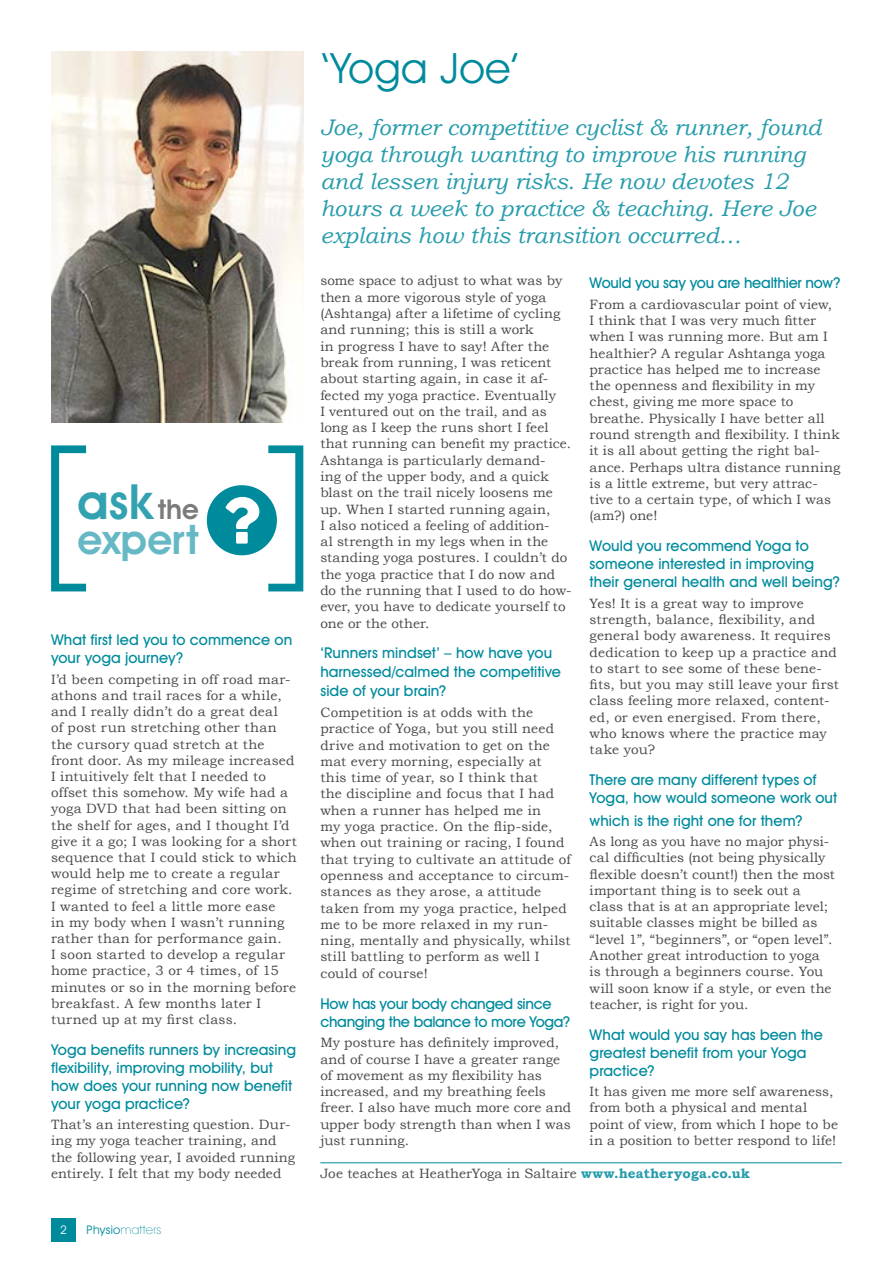
<style>
.page{position:relative;width:893px;height:1263px;background:#fff}
.page>*{position:absolute;margin:0;border:0;box-sizing:border-box;transform-origin:0 0}
.t1{font:600 48.75px "Avant Garde IT Cby BT";color:#33a2b0}
.t2{font:42px "Avant Garde IT Cby BT";letter-spacing:.01em;color:#008b9d}
.t3{font:600 40.95px "Avant Garde IT Cby BT";color:#66b9c4}
.t4{font:italic 22.5px/27px "Bookman Old Style";color:#269cab}
.t5{font:500 15px/18px "Avant Garde IT Cby BT";letter-spacing:.005em;color:#008b9d}
.t6{font:500 15px/18.1px "Avant Garde IT Cby BT";letter-spacing:-.02em;color:#008b9d}
.t7{font:500 15px "Avant Garde IT Cby BT";letter-spacing:-.015em;color:#008b9d}
.t8{font:13.5px/16.2px "Bookman Old Style";letter-spacing:.01em;color:#4a4a49}
.t9{font:200 12px "Avant Garde IT Cby BT";letter-spacing:.025em;color:#008b9d}
.t10{font:12px "Avant Garde IT Cby BT";color:#fff}
.s1{font-size:27.45px;color:#7c7b7b}
.s2{font-weight:400}
.s3{font-weight:700;color:#269cab}
</style>
<div class="page">
<img style="left:51px;top:51px;width:252px;height:371px">
<svg style="left:51px;top:445px;width:35px;height:146px"></svg>
<svg style="left:207px;top:445px;width:96px;height:146px"></svg>
<div style="left:51px;top:1218px;width:25px;height:23px;background:#008b9d"></div>
<hr style="left:892px;top:51px;width:1px;height:83px;background:#008b9d">
<hr style="left:320px;top:1162px;width:522px;height:1px;background:#008b9d">
<h1 class="t1" style="left:77px;top:472px;width:123px">ask <span class="s1">the</span></h1>
<h3 class="t3" style="left:77px;top:515px;width:123px">expert</h3>
<p class="t5" style="left:51px;top:631px;width:243px">What first led you to commence on your yoga journey?</p>
<p class="t8" style="left:51px;top:671px;width:247px">I’d been competing in off road mar&shy;athons and trail races for a while, and I really didn’t do a great deal<br>of post run stretching other than the cursory quad stretch at the front door. As my mileage increased I intuitively felt that I needed to offset this somehow. My wife had a yoga DVD that had been sitting on the shelf for ages, and I thought I’d give it a go; I was looking for a short sequence that I could stick to which would help me to create a regular regime of stretching and core work.<br>I wanted to feel a little more ease<br>in my body when I wasn’t running rather than for performance gain.<br>I soon started to develop a regular home practice, 3 or 4 times, of 15 minutes or so in the morning before breakfast. A few months later I turned up at my first class.</p>
<p class="t5" style="left:51px;top:1040px;width:247px">Yoga benefits runners by increasing flexibility, improving mobility, but how does your running now benefit your yoga practice?</p>
<p class="t8" style="left:51px;top:1116px;width:246px">That’s an interesting question. Dur&shy;ing my yoga teacher training, and the following year, I avoided running entirely. I felt that my body needed</p>
<p class="t10" style="left:60px;top:1222px;width:8px">2</p>
<p class="t9" style="left:87px;top:1222px;width:76px"><span class="s2">Physio</span>matters</p>
<h2 class="t2" style="left:320px;top:43px;width:200px">‘Yoga Joe’</h2>
<h3 class="t4" style="left:320px;top:114px;width:503px">Joe, former competitive cyclist &amp; runner, found yoga through wanting to improve his running and lessen injury risks. He now devotes 12 hours a week to practice &amp; teaching. Here Joe explains how this transition occurred…</h3>
<p class="t8" style="left:320px;top:273px;width:253px">some space to adjust to what was by then a more vigorous style of yoga (Ashtanga) after a lifetime of cycling and running; this is still a work<br>in progress I have to say! After the break from running, I was reticent about starting again, in case it af&shy;fected my yoga practice. Eventually<br>I ventured out on the trail, and as long as I keep the runs short I feel that running can benefit my practice.<br>Ashtanga is particularly demand-<br>ing of the upper body, and a quick blast on the trail nicely loosens me up. When I started running again,<br>I also noticed a feeling of addition-<br>al strength in my legs when in the standing yoga postures. I couldn’t do the yoga practice that I do now and do the running that I used to do how&shy;ever, you have to dedicate yourself to one or the other.</p>
<p class="t5" style="left:320px;top:644px;width:242px">‘Runners mindset’ – how have you harnessed/calmed the competitive</p>
<p class="t5" style="left:320px;top:682px;width:128px">side of your brain?</p>
<p class="t8" style="left:320px;top:704px;width:252px">Competition is at odds with the practice of Yoga, but you still need drive and motivation to get on the mat every morning, especially at this time of year, so I think that<br>the discipline and focus that I had when a runner has helped me in<br>my yoga practice. On the flip-side, when out training or racing, I found that trying to cultivate an attitude of openness and acceptance to circum&shy;stances as they arose, a attitude taken from my yoga practice, helped me to be more relaxed in my run&shy;ning, mentally and physically, whilst still battling to perform as well I could of course!</p>
<p class="t6" style="left:320px;top:994px;width:252px">How has your body changed since changing the balance to more Yoga?</p>
<p class="t8" style="left:320px;top:1034px;width:252px">My posture has definitely improved, and of course I have a greater range of movement as my flexibility has increased, and my breathing feels freer. I also have much more core and upper body strength than when I was just running.</p>
<p class="t7" style="left:590px;top:274px;width:252px">Would you say you are healthier now?</p>
<p class="t8" style="left:590px;top:296px;width:252px">From a cardiovascular point of view,<br>I think that I was very much fitter when I was running more. But am I healthier? A regular Ashtanga yoga practice has helped me to increase the openness and flexibility in my chest, giving me more space to breathe. Physically I have better all round strength and flexibility. I think it is all about getting the right bal&shy;ance. Perhaps ultra distance running is a little extreme, but very attrac&shy;tive to a certain type, of which I was (am?) one!</p>
<p class="t5" style="left:590px;top:537px;width:252px">Would you recommend Yoga to someone interested in improving their general health and well being?</p>
<p class="t8" style="left:590px;top:595px;width:251px">Yes! It is a great way to improve strength, balance, flexibility, and general body awareness. It requires dedication to keep up a practice and to start to see some of these bene&shy;fits, but you may still leave your first class feeling more relaxed, content&shy;ed, or even energised. From there, who knows where the practice may take you?</p>
<p class="t5" style="left:590px;top:770px;width:249px">There are many different types of<br>Yoga, how would someone work out</p>
<p class="t5" style="left:590px;top:811px;width:214px">which is the right one for them?</p>
<p class="t8" style="left:590px;top:833px;width:247px">As long as you have no major physi&shy;cal difficulties (not being physically flexible doesn’t count!) then the most important thing is to seek out a class that is at an appropriate level; suitable classes might be billed as “level 1”, “beginners”, or “open level”.<br>Another great introduction to yoga<br>is through a beginners course. You will soon know if a style, or even the teacher, is right for you.</p>
<p class="t5" style="left:590px;top:1025px;width:235px">What would you say has been the greatest benefit from your Yoga practice?</p>
<p class="t8" style="left:590px;top:1083px;width:250px">It has given me more self awareness, from both a physical and mental point of view, from which I hope to be in a position to better respond to life!</p>
<p class="t8" style="left:320px;top:1165px;width:431px">Joe teaches at HeatherYoga in Saltaire <span class="s3">www.heatheryoga.co.uk</span></p>
</div>
